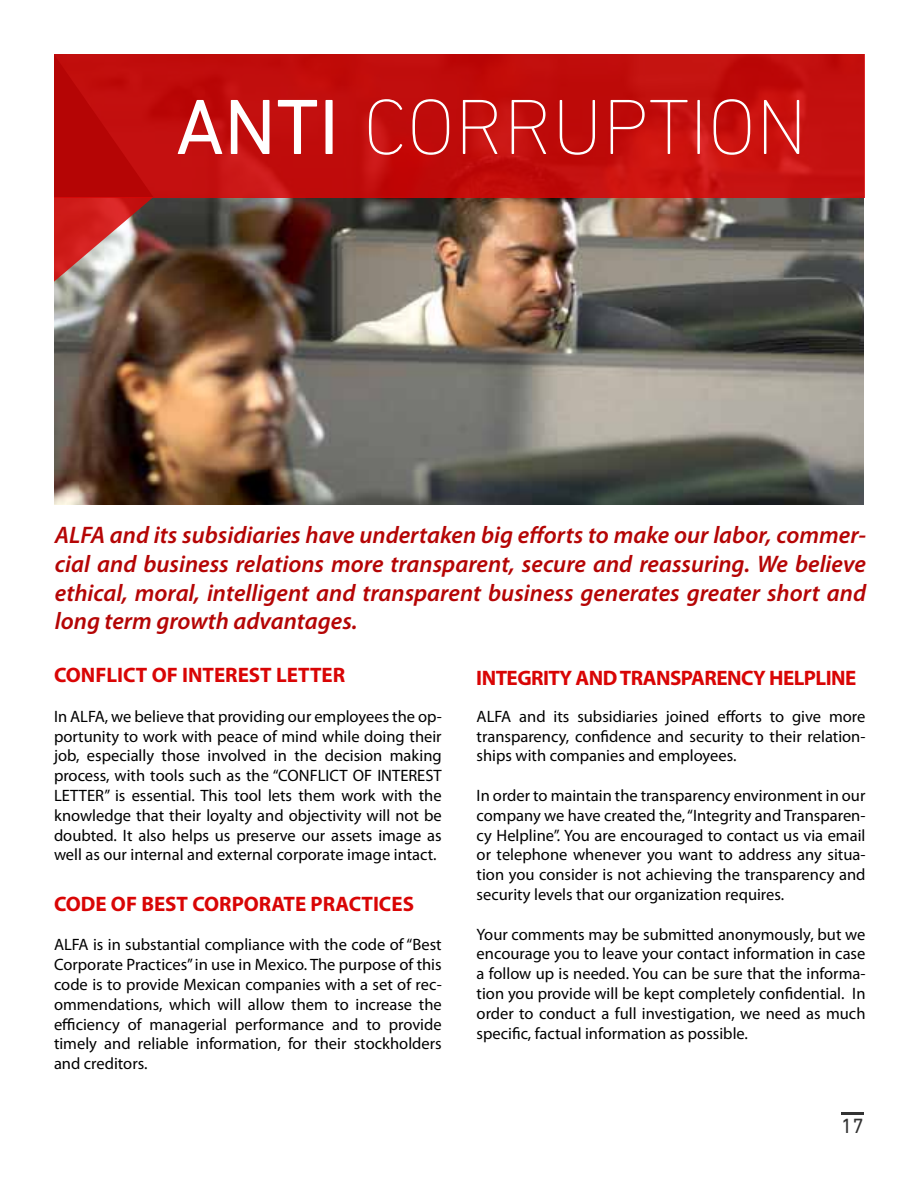
<style>
.page{position:relative;width:918px;height:1188px;background:#fff}
.page>*{position:absolute;margin:0;border:0;box-sizing:border-box;transform-origin:0 0}
.t1{font:200 79.5px "DIN Next LT Pro";color:#fff}
.t2{font:italic 600 24px/28.8px "Myriad Pro";color:#b50505;text-align:justify}
.t3{font:700 21px "Myriad Pro";color:#d90505}
.t4{font:700 21px "Myriad Pro";letter-spacing:-.025em;color:#d90505}
.t5{font:21px "DIN Next LT Pro";color:#333}
.t6{font:16.5px/19.8px "Myriad Pro";color:#000;text-align:justify}
.s1{font-weight:400}
</style>
<div class="page">
<img style="left:54px;top:197px;width:810px;height:307px">
<hr style="left:841px;top:1112px;width:23px;height:3px;background:#333">
<div style="left:54px;top:54px;width:810px;height:143px;background:linear-gradient(to bottom,#bf0c0b,#c6100f)"></div>
<svg style="left:54px;top:54px;width:99px;height:228px;background:#ba2725"></svg>
<h1 class="t1" style="left:176px;top:82px;width:633px"><span class="s1">ANTI</span> CORRUPTION</h1>
<p class="t2" style="left:55px;top:520px;width:813px">ALFA and its subsidiaries have undertaken big efforts to make our labor, commer&shy;cial and business relations more transparent, secure and reassuring. We believe ethical, moral, intelligent and transparent business generates greater short and long term growth advantages.</p>
<p class="t3" style="left:54px;top:661px;width:293px">CONFLICT OF INTEREST LETTER</p>
<p class="t6" style="left:477px;top:706px;width:390px">ALFA and its subsidiaries joined efforts to give more transparency, confidence and security to their relation&shy;ships with companies and employees.</p>
<p class="t6" style="left:477px;top:785px;width:390px">In order to maintain the transparency environment in our company we have created the, “Integrity and Transparen&shy;cy Helpline”. You are encouraged to contact us via email or telephone whenever you want to address any situa&shy;tion you consider is not achieving the transparency and security levels that our organization requires.</p>
<p class="t6" style="left:477px;top:924px;width:390px">Your comments may be submitted anonymously, but we encourage you to leave your contact information in case a follow up is needed. You can be sure that the informa&shy;tion you provide will be kept completely confidential. In order to conduct a full investigation, we need as much specific, factual information as possible.</p>
<p class="t4" style="left:476px;top:664px;width:382px">INTEGRITY AND TRANSPARENCY HELPLINE</p>
<p class="t6" style="left:54px;top:706px;width:389px">In ALFA, we believe that providing our employees the op&shy;portunity to work with peace of mind while doing their job, especially those involved in the decision making process, with tools such as the “CONFLICT OF INTEREST LETTER” is essential. This tool lets them work with the knowledge that their loyalty and objectivity will not be doubted. It also helps us preserve our assets image as well as our internal and external corporate image intact.</p>
<p class="t3" style="left:54px;top:890px;width:362px">CODE OF BEST CORPORATE PRACTICES</p>
<p class="t6" style="left:54px;top:935px;width:389px">ALFA is in substantial compliance with the code of “Best Corporate Practices” in use in Mexico. The purpose of this code is to provide Mexican companies with a set of rec&shy;ommendations, which will allow them to increase the efficiency of managerial performance and to provide timely and reliable information, for their stockholders and creditors.</p>
<p class="t5" style="left:841px;top:1113px;width:24px">17</p>
</div>
